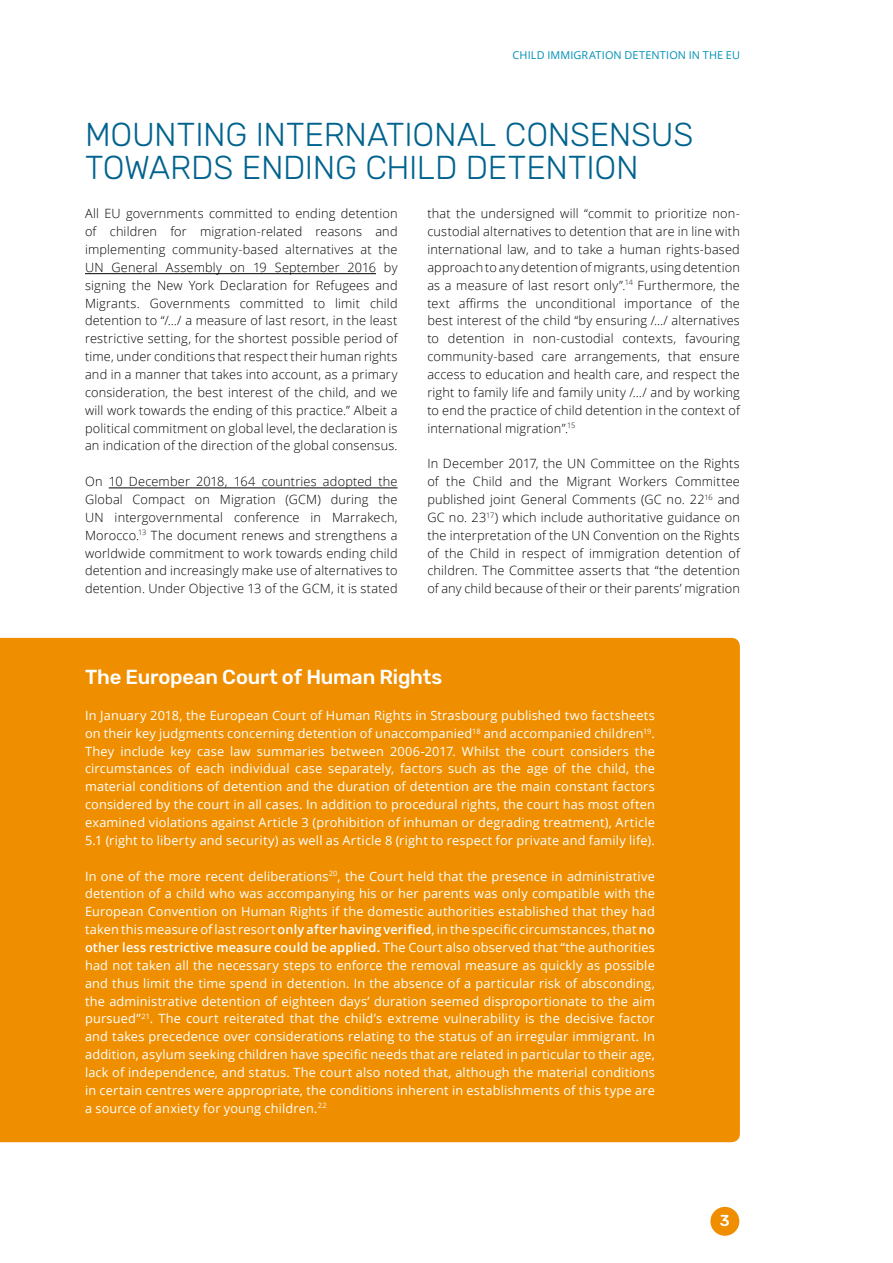
<style>
.page{position:relative;width:893px;height:1263px;background:#fff}
.page>*{position:absolute;margin:0;border:0;box-sizing:border-box;transform-origin:0 0}
.H1_smaller{font:300 33px/33px "Rubik";letter-spacing:-.01em;color:#00638e}
.title_white_box{font:500 20.25px "Rubik";letter-spacing:-.01em;color:#fff}
.t1{font:500 15.75px "Rubik";color:#fff}
.body_copy{font:300 12.75px/17.9px "Open Sans";letter-spacing:.01em;color:#000;text-align:justify}
.body_copy_white{font:12.75px/17.9px "Open Sans";letter-spacing:.015em;color:#fff;text-align:justify}
.t2{font:10.8px "Open Sans";letter-spacing:.015em;color:#0091b6}
.s1{font-weight:600}
</style>
<div class="page">
<div style="left:710px;top:1207px;width:29px;height:29px;background:#ef8f00;border-radius:50%"></div>
<hr style="left:85px;top:273px;width:291px;height:1px;background:#000">
<hr style="left:109px;top:488px;width:289px;height:1px;background:#000">
<div style="left:0;top:638px;width:740px;height:504px;background:#ef8f00"></div>
<p class="t2" style="left:513px;top:48px;width:229px">CHILD IMMIGRATION DETENTION IN THE EU</p>
<p class="H1_smaller" style="left:85px;top:119px;width:610px">MOUNTING INTERNATIONAL CONSENSUS<br>TOWARDS ENDING CHILD DETENTION</p>
<p class="body_copy" style="left:85px;top:204px;width:314px">All EU governments committed to ending detention of children for migration-related reasons and implementing community-based alternatives at the UN General Assembly on 19 September 2016 by signing the New York Declaration for Refugees and Migrants. Governments committed to limit child detention to “/…/ a measure of last resort, in the least restrictive setting, for the shortest possible period of time, under conditions that respect their human rights and in a manner that takes into account, as a primary consideration, the best interest of the child, and we will work towards the ending of this practice.” Albeit a political commitment on global level, the declaration is an indication of the direction of the global consensus.</p>
<p class="body_copy" style="left:85px;top:472px;width:314px">On 10 December 2018, 164 countries adopted the Global Compact on Migration (GCM) during the UN intergovernmental conference in Marrakech, Morocco.<sup>13</sup> The document renews and strengthens a worldwide commitment to work towards ending child detention and increasingly make use of alternatives to detention. Under Objective 13 of the GCM, it is stated</p>
<p class="body_copy" style="left:427px;top:204px;width:314px">that the undersigned will “commit to prioritize non&shy;custodial alternatives to detention that are in line with international law, and to take a human rights-based approach to any detention of migrants, using detention as a measure of last resort only”.<sup>14</sup> Furthermore, the text affirms the unconditional importance of the best interest of the child “by ensuring /…/ alternatives to detention in non-custodial contexts, favouring community-based care arrangements, that ensure access to education and health care, and respect the right to family life and family unity /…/ and by working to end the practice of child detention in the context of international migration”.<sup>15</sup></p>
<p class="body_copy" style="left:427px;top:454px;width:314px">In December 2017, the UN Committee on the Rights of the Child and the Migrant Workers Committee published joint General Comments (GC no. 22<sup>16</sup> and GC no. 23<sup>17</sup>) which include authoritative guidance on the interpretation of the UN Convention on the Rights of the Child in respect of immigration detention of children. The Committee asserts that “the detention of any child because of their or their parents’ migration</p>
<p class="title_white_box" style="left:85px;top:665px;width:359px">The European Court of Human Rights</p>
<p class="body_copy_white" style="left:85px;top:706px;width:571px">In January 2018, the European Court of Human Rights in Strasbourg published two factsheets on their key judgments concerning detention of unaccompanied<sup>18</sup> and accompanied children<sup>19</sup>.<br>They include key case law summaries between 2006-2017. Whilst the court considers the circumstances of each individual case separately, factors such as the age of the child, the material conditions of detention and the duration of detention are the main constant factors considered by the court in all cases. In addition to procedural rights, the court has most often examined violations against Article 3 (prohibition of inhuman or degrading treatment), Article 5.1 (right to liberty and security) as well as Article 8 (right to respect for private and family life).</p>
<p class="body_copy_white" style="left:85px;top:867px;width:571px">In one of the more recent deliberations<sup>20</sup>, the Court held that the presence in administrative detention of a child who was accompanying his or her parents was only compatible with the European Convention on Human Rights if the domestic authorities established that they had taken this measure of last resort <span class="s1">only after having verified</span>, in the specific circumstances, that <span class="s1">no other less restrictive measure could be applied.</span> The Court also observed that “the authorities had not taken all the necessary steps to enforce the removal measure as quickly as possible and thus limit the time spend in detention. In the absence of a particular risk of absconding, the administrative detention of eighteen days’ duration seemed disproportionate to the aim pursued”<sup>21</sup>. The court reiterated that the child’s extreme vulnerability is the decisive factor and takes precedence over considerations relating to the status of an irregular immigrant. In addition, asylum seeking children have specific needs that are related in particular to their age, lack of independence, and status. The court also noted that, although the material conditions in certain centres were appropriate, the conditions inherent in establishments of this type are a source of anxiety for young children.<sup>22</sup></p>
<p class="t1" style="left:720px;top:1212px;width:11px">3</p>
</div>
